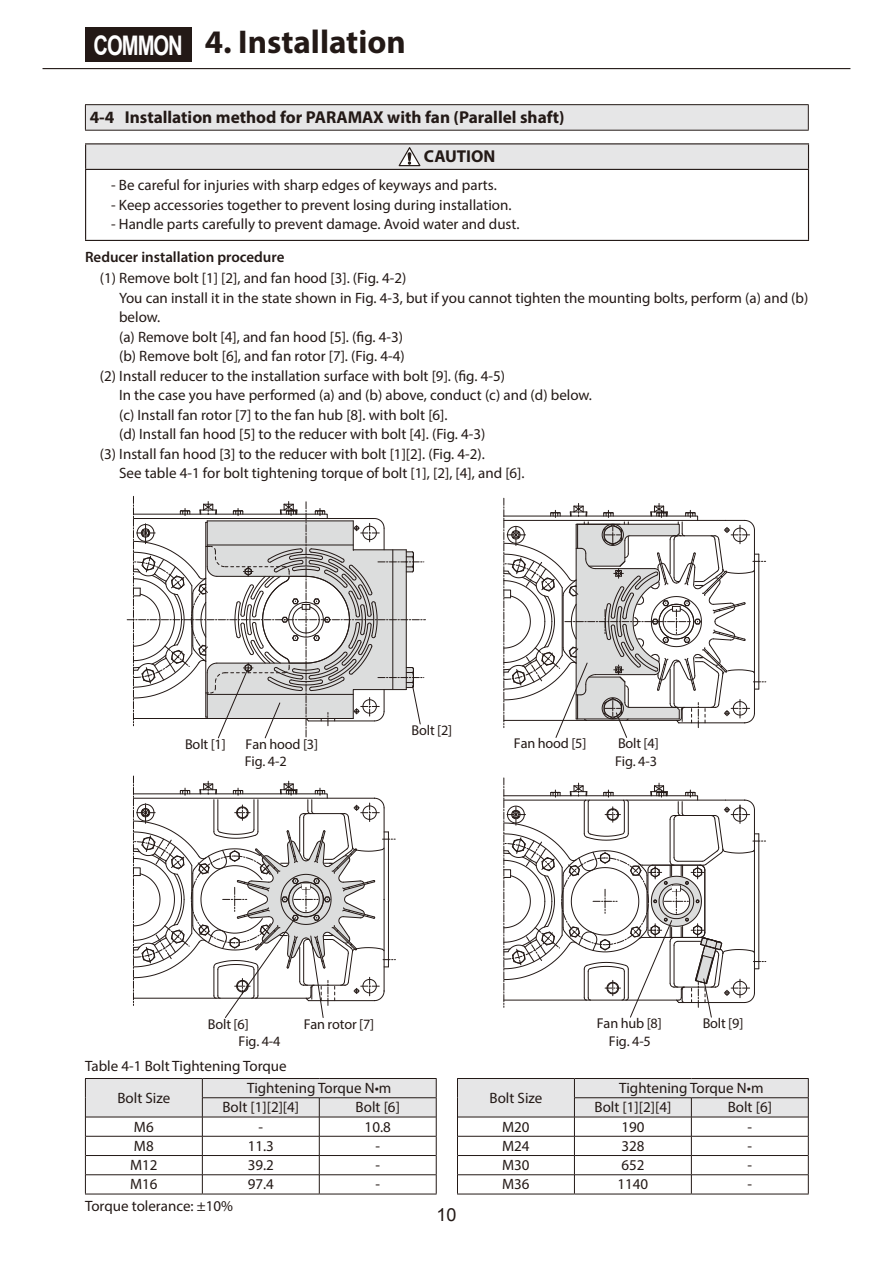
<style>
.page{position:relative;width:893px;height:1263px;background:#fff}
.page>*{position:absolute;margin:0;border:0;box-sizing:border-box;transform-origin:0 0}
.t1{font:700 33px "Myriad Pro";color:#231916}
.t2{font:18px "Arial";color:#231916}
.t3{font:700 17.25px "Myriad Pro";color:#231916}
.t4{font:15px/31.3px "Myriad Pro";color:#231916}
.t5{font:600 15px "Myriad Pro";color:#231916}
.t6{font:14.25px "Myriad Pro";letter-spacing:-.01em;color:#231916}
.s1{font-family:"Arial";font-size:27px;color:#fff}
</style>
<div class="page">
<hr style="left:43px;top:68px;width:807px;height:1px;background:#231916">
<div style="left:85px;top:27px;width:106px;height:35px;background:#231916"></div>
<div style="left:85px;top:105px;width:723px;height:25px;background:#e6e6e7"></div>
<hr style="left:85px;top:104px;width:724px;height:1px;background:#231916">
<svg style="left:85px;top:105px;width:1px;height:25px"></svg>
<svg style="left:808px;top:105px;width:1px;height:25px"></svg>
<hr style="left:85px;top:130px;width:724px;height:1px;background:#231916">
<div style="left:86px;top:144px;width:722px;height:25px;background:#e6e6e7"></div>
<hr style="left:85px;top:143px;width:724px;height:1px;background:#231916">
<svg style="left:85px;top:144px;width:1px;height:25px"></svg>
<svg style="left:808px;top:144px;width:1px;height:25px"></svg>
<hr style="left:85px;top:169px;width:724px;height:1px;background:#231916">
<hr style="left:85px;top:170px;width:1px;height:70px;background:#231916">
<hr style="left:808px;top:170px;width:1px;height:70px;background:#231916">
<hr style="left:85px;top:240px;width:724px;height:1px;background:#231916">
<svg style="left:399px;top:147px;width:21px;height:19px"></svg>
<hr style="left:85px;top:1194px;width:117px;height:1px;background:#231916">
<hr style="left:202px;top:1194px;width:117px;height:1px;background:#231916">
<hr style="left:319px;top:1194px;width:118px;height:1px;background:#231916">
<svg style="left:85px;top:1078px;width:724px;height:116px"></svg>
<hr style="left:457px;top:1194px;width:117px;height:1px;background:#231916">
<hr style="left:574px;top:1194px;width:117px;height:1px;background:#231916">
<hr style="left:691px;top:1194px;width:118px;height:1px;background:#231916">
<svg style="left:503px;top:498px;width:263px;height:240px"></svg>
<svg style="left:127px;top:496px;width:298px;height:242px"></svg>
<svg style="left:503px;top:778px;width:263px;height:239px"></svg>
<svg style="left:133px;top:776px;width:262px;height:242px"></svg>
<h1 class="t1" style="left:93px;top:20px;width:314px"><span class="s1">COMMON</span> 4. Installation</h1>
<p class="t3" style="left:90px;top:106px;width:477px">4-4 Installation method for PARAMAX with fan (Parallel shaft)</p>
<p class="t3" style="left:424px;top:145px;width:73px">CAUTION</p>
<p class="t4" style="left:111px;top:170px;width:387px">- Be careful for injuries with sharp edges of keyways and parts.</p>
<p class="t4" style="left:111px;top:189px;width:402px">- Keep accessories together to prevent losing during installation.</p>
<p class="t4" style="left:111px;top:209px;width:410px">- Handle parts carefully to prevent damage. Avoid water and dust.</p>
<p class="t5" style="left:85px;top:247px;width:201px">Reducer installation procedure</p>
<p class="t4" style="left:100px;top:262px;width:308px">(1) Remove bolt [1] [2], and fan hood [3]. (Fig. 4-2)</p>
<p class="t4" style="left:119px;top:282px;width:691px">You can install it in the state shown in Fig. 4-3, but if you cannot tighten the mounting bolts, perform (a) and (b)</p>
<p class="t4" style="left:119px;top:301px;width:43px">below.</p>
<p class="t4" style="left:119px;top:321px;width:285px">(a) Remove bolt [4], and fan hood [5]. (fig. 4-3)</p>
<p class="t4" style="left:119px;top:340px;width:287px">(b) Remove bolt [6], and fan rotor [7]. (Fig. 4-4)</p>
<p class="t4" style="left:100px;top:360px;width:407px">(2) Install reducer to the installation surface with bolt [9]. (fig. 4-5)</p>
<p class="t4" style="left:119px;top:379px;width:474px">In the case you have performed (a) and (b) above, conduct (c) and (d) below.</p>
<p class="t4" style="left:119px;top:399px;width:330px">(c) Install fan rotor [7] to the fan hub [8]. with bolt [6].</p>
<p class="t4" style="left:119px;top:418px;width:368px">(d) Install fan hood [5] to the reducer with bolt [4]. (Fig. 4-3)</p>
<p class="t4" style="left:100px;top:438px;width:386px">(3) Install fan hood [3] to the reducer with bolt [1][2]. (Fig. 4-2).</p>
<p class="t4" style="left:119px;top:457px;width:407px">See table 4-1 for bolt tightening torque of bolt [1], [2], [4], and [6].</p>
<p class="t6" style="left:185px;top:735px;width:42px">Bolt [1]</p>
<p class="t6" style="left:246px;top:735px;width:74px">Fan hood [3]</p>
<p class="t6" style="left:245px;top:753px;width:43px">Fig. 4-2</p>
<p class="t6" style="left:412px;top:721px;width:42px">Bolt [2]</p>
<p class="t6" style="left:514px;top:734px;width:74px">Fan hood [5]</p>
<p class="t6" style="left:618px;top:734px;width:42px">Bolt [4]</p>
<p class="t6" style="left:615px;top:753px;width:43px">Fig. 4-3</p>
<p class="t6" style="left:208px;top:1015px;width:42px">Bolt [6]</p>
<p class="t6" style="left:304px;top:1015px;width:72px">Fan rotor [7]</p>
<p class="t6" style="left:239px;top:1032px;width:43px">Fig. 4-4</p>
<p class="t6" style="left:597px;top:1014px;width:67px">Fan hub [8]</p>
<p class="t6" style="left:703px;top:1014px;width:42px">Bolt [9]</p>
<p class="t6" style="left:609px;top:1032px;width:43px">Fig. 4-5</p>
<p class="t4" style="left:117px;top:1050px;width:171px;text-indent:-32px">Table 4-1 Bolt Tightening Torque<br>Bolt Size</p>
<p class="t4" style="left:247px;top:1072px;width:146px">Tightening Torque N•m</p>
<p class="t4" style="left:619px;top:1072px;width:146px">Tightening Torque N•m</p>
<p class="t4" style="left:490px;top:1082px;width:54px">Bolt Size</p>
<p class="t4" style="left:222px;top:1091px;width:78px">Bolt [1][2][4]</p>
<p class="t4" style="left:356px;top:1091px;width:46px">Bolt [6]</p>
<p class="t4" style="left:594px;top:1091px;width:78px">Bolt [1][2][4]</p>
<p class="t4" style="left:728px;top:1091px;width:46px">Bolt [6]</p>
<p class="t4" style="left:134px;top:1111px;width:21px">M6</p>
<p class="t4" style="left:258px;top:1111px;width:6px">-</p>
<p class="t4" style="left:365px;top:1111px;width:28px">10.8</p>
<p class="t4" style="left:502px;top:1111px;width:29px">M20</p>
<p class="t4" style="left:621px;top:1111px;width:25px">190</p>
<p class="t4" style="left:747px;top:1111px;width:6px">-</p>
<p class="t4" style="left:134px;top:1130px;width:21px">M8</p>
<p class="t4" style="left:248px;top:1130px;width:28px">11.3</p>
<p class="t4" style="left:375px;top:1130px;width:6px">-</p>
<p class="t4" style="left:502px;top:1130px;width:29px">M24</p>
<p class="t4" style="left:621px;top:1130px;width:25px">328</p>
<p class="t4" style="left:747px;top:1130px;width:6px">-</p>
<p class="t4" style="left:130px;top:1149px;width:29px">M12</p>
<p class="t4" style="left:248px;top:1149px;width:28px">39.2</p>
<p class="t4" style="left:375px;top:1149px;width:6px">-</p>
<p class="t4" style="left:502px;top:1149px;width:29px">M30</p>
<p class="t4" style="left:621px;top:1149px;width:25px">652</p>
<p class="t4" style="left:747px;top:1149px;width:6px">-</p>
<p class="t4" style="left:130px;top:1168px;width:29px">M16</p>
<p class="t4" style="left:248px;top:1168px;width:28px">97.4</p>
<p class="t4" style="left:375px;top:1168px;width:6px">-</p>
<p class="t4" style="left:502px;top:1168px;width:29px">M36</p>
<p class="t4" style="left:617px;top:1168px;width:32px">1140</p>
<p class="t4" style="left:747px;top:1168px;width:6px">-</p>
<p class="t4" style="left:85px;top:1190px;width:149px">Torque tolerance: ±10%</p>
<p class="t2" style="left:436px;top:1203px;width:22px">10</p>
</div>
